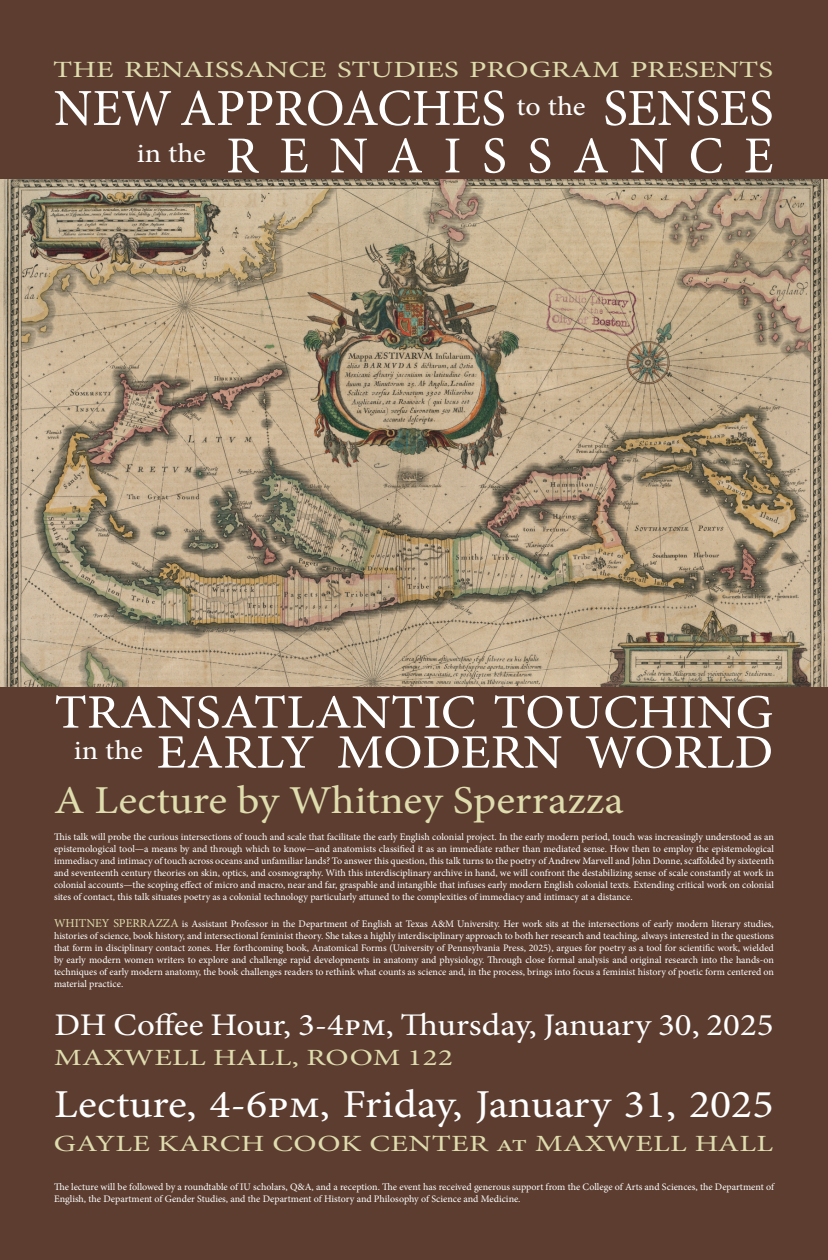
<style>
.page{position:relative;width:828px;height:1260px;background:#5c3d30}
.page>*{position:absolute;margin:0;border:0;box-sizing:border-box;transform-origin:0 0}
.t1{font:52px "Minion Pro";color:#fff}
.t2{font:52px "Minion Pro";letter-spacing:.4em;color:#fff}
.t3{font:48px "Minion Pro";color:#fff;scale:1.1 1}
.t4{font:39.6px "Minion Pro";color:#fff;scale:1.11 1}
.t5{font:39.6px "Minion Pro";color:#dfdcae;scale:1.11 1}
.t6{font:31.5px "Minion Pro";color:#fff;scale:1.11 1}
.t7{font:27px "Minion Pro";letter-spacing:-.005em;color:#fff;scale:1.11 1}
.t8{font:23.2px "Minion Pro";color:#dfdcae;scale:1.33 1}
.t9{font:10px/12px "Minion Pro";color:#fff;text-align:justify}
.s1{font-size:12px;color:#dfdcae}
</style>
<div class="page">
<img style="left:0;top:179px;width:828px;height:507px">
<p class="t8" style="left:53px;top:54px;width:543px">THE RENAISSANCE STUDIES PROGRAM PRESENTS</p>
<p class="t1" style="left:54px;top:73px;width:454px">NEW APPROACHES</p>
<p class="t1" style="left:603px;top:73px;width:172px">SENSES</p>
<p class="t7" style="left:137px;top:135px;width:64px">in the</p>
<p class="t2" style="left:226px;top:121px;width:549px">RENAISSANCE</p>
<p class="t7" style="left:517px;top:88px;width:64px">to the</p>
<p class="t3" style="left:54px;top:680px;width:655px">TRANSATLANTIC TOUCHING</p>
<p class="t3" style="left:157px;top:720px;width:562px">EARLY MODERN WORLD</p>
<p class="t7" style="left:74px;top:732px;width:64px">in the</p>
<p class="t5" style="left:54px;top:774px;width:515px">A Lecture by Whitney Sperrazza</p>
<p class="t9" style="left:54px;top:831px;width:722px">This talk will probe the curious intersections of touch and scale that facilitate the early English colonial project. In the early modern period, touch was increasingly understood as an epistemological tool—a means by and through which to know—and anatomists classified it as an immediate rather than mediated sense. How then to employ the epistemological immediacy and intimacy of touch across oceans and unfamiliar lands? To answer this question, this talk turns to the poetry of Andrew Marvell and John Donne, scaffolded by sixteenth and seventeenth century theories on skin, optics, and cosmography. With this interdisciplinary archive in hand, we will confront the destabilizing sense of scale constantly at work in colonial accounts—the scoping effect of micro and macro, near and far, graspable and intangible that infuses early modern English colonial texts. Extending critical work on colonial sites of contact, this talk situates poetry as a colonial technology particularly attuned to the complexities of immediacy and intimacy at a distance.</p>
<p class="t9" style="left:54px;top:918px;width:721px"><span class="s1">WHITNEY SPERRAZZA</span> is Assistant Professor in the Department of English at Texas A&amp;M University. Her work sits at the intersections of early modern literary studies, histories of science, book history, and intersectional feminist theory. She takes a highly interdisciplinary approach to both her research and teaching, always interested in the questions that form in disciplinary contact zones. Her forthcoming book, Anatomical Forms (University of Pennsylvania Press, 2025), argues for poetry as a tool for scientific work, wielded by early modern women writers to explore and challenge rapid developments in anatomy and physiology. Through close formal analysis and original research into the hands-on techniques of early modern anatomy, the book challenges readers to rethink what counts as science and, in the process, brings into focus a feminist history of poetic form centered on material practice.</p>
<p class="t6" style="left:54px;top:1004px;width:649px">DH Coffee Hour, 3-4pm, Thursday, January 30, 2025</p>
<p class="t8" style="left:54px;top:1042px;width:301px">MAXWELL HALL, ROOM 122</p>
<p class="t4" style="left:54px;top:1078px;width:650px">Lecture, 4-6pm, Friday, January 31, 2025</p>
<p class="t8" style="left:54px;top:1128px;width:542px">GAYLE KARCH COOK CENTER at MAXWELL HALL</p>
<p class="t9" style="left:54px;top:1181px;width:722px">The lecture will be followed by a roundtable of IU scholars, Q&amp;A, and a reception. The event has received generous support from the College of Arts and Sciences, the Department of<br>English, the Department of Gender Studies, and the Department of History and Philosophy of Science and Medicine.</p>
</div>
